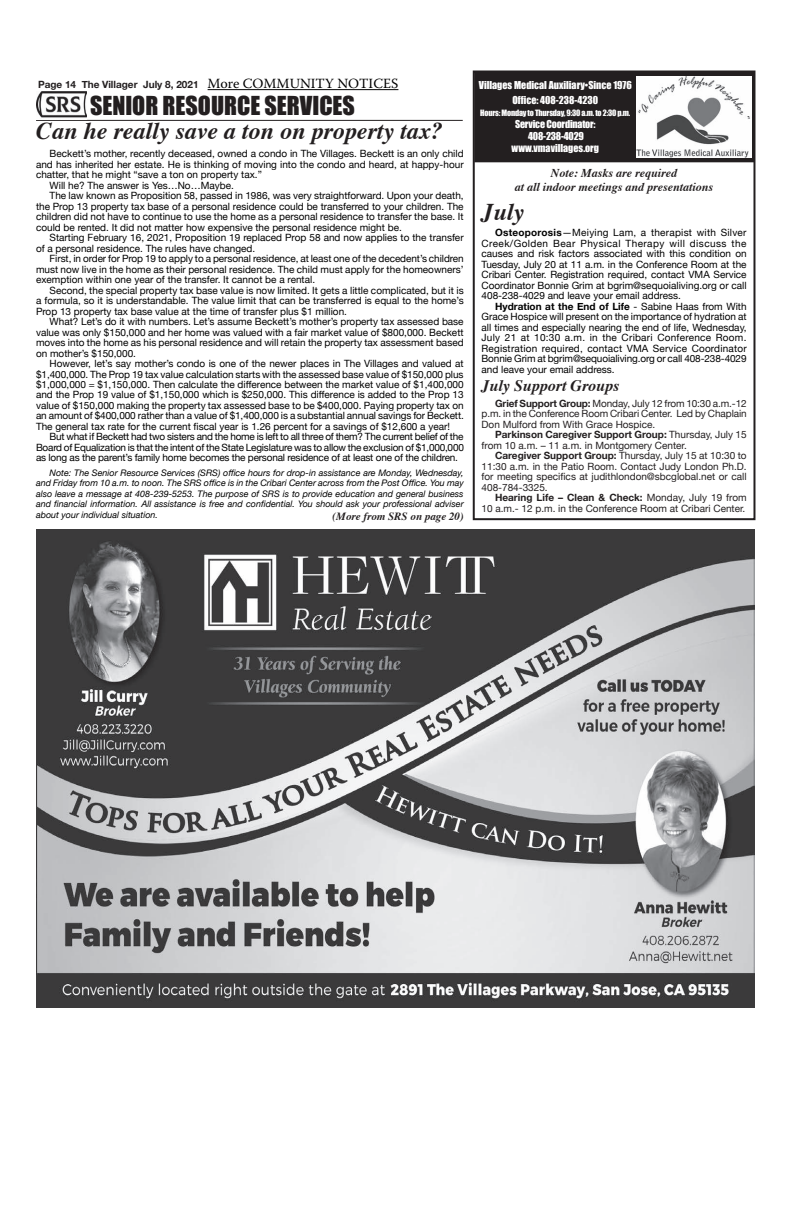
<style>
.page{position:relative;width:792px;height:1224px;background:#fff}
.page>*{position:absolute;margin:0;border:0;box-sizing:border-box;transform-origin:0 0}
.t1{font:italic 700 24px "Times";color:#231f20}
.t2{font:24px "Impact";color:#231f20}
.t3{font:italic 700 16px "Times";color:#231f20}
.t4{font:14px "Warnock Pro";color:#000}
.t5{font:italic 700 12px/14.4px "Times";color:#231f20;text-align:center}
.t6{font:italic 700 11px "Times";color:#231f20}
.t7{font:10px/10.5px "Helvetica Neue";color:#000;text-align:justify}
.t8{font:10px/10.5px "Helvetica Neue";color:#231f20;text-align:justify}
.t9{font:10px "Helvetica Neue";letter-spacing:-.02em;color:#000}
.t10{font:10px/15px "Impact";color:#fff;text-align:center}
.t11{font:10px/12px "Impact";letter-spacing:-.02em;color:#fff;text-align:center}
.t12{font:700 10px "Helvetica Neue";color:#231f20}
.t13{font:italic 9px/10.5px "Helvetica Neue";color:#000;text-align:justify}
.t14{font:8px "Impact";letter-spacing:-.02em;color:#fff}
.s1{font-weight:700}
</style>
<div class="page">
<img style="left:36px;top:529px;width:718px;height:479px">
<div style="left:473px;top:71px;width:282px;height:449px;border:2px solid #231f20"></div>
<div style="left:475px;top:73px;width:279px;height:89px;background:#231f20"></div>
<div style="left:474px;top:72px;width:281px;height:90px;border:1px solid #231f20"></div>
<img style="left:637px;top:76px;width:115px;height:82px">
<hr style="left:208px;top:89px;width:190px;height:1px;background:#000">
<hr style="left:36px;top:120px;width:427px;height:1px;background:#231f20">
<img style="left:37px;top:92px;width:49px;height:26px">
<h3 class="t4" style="left:208px;top:75px;width:192px">More COMMUNITY NOTICES</h3>
<h1 class="t2" style="left:90px;top:91px;width:267px">SENIOR RESOURCE SERVICES</h1>
<h1 class="t1" style="left:36px;top:121px;width:408px">Can he really save a ton on property tax?</h1>
<p class="t7" style="left:50px;top:148px;width:416px">Beckett’s mother, recently deceased, owned a condo in The Villages. Beckett is an only child</p>
<p class="t7" style="left:36px;top:159px;width:429px">and has inherited her estate. He is thinking of moving into the condo and heard, at happy-hour</p>
<p class="t7" style="left:36px;top:169px;width:227px">chatter, that he might “save a ton on property tax.”</p>
<p class="t7" style="left:50px;top:180px;width:186px">Will he? The answer is Yes…No…Maybe.</p>
<p class="t7" style="left:50px;top:190px;width:416px">The law known as Proposition 58, passed in 1986, was very straightforward. Upon your death,</p>
<p class="t7" style="left:36px;top:201px;width:429px">the Prop 13 property tax base of a personal residence could be transferred to your children. The</p>
<p class="t7" style="left:36px;top:211px;width:429px">children did not have to continue to use the home as a personal residence to transfer the base. It</p>
<p class="t7" style="left:36px;top:222px;width:367px">could be rented. It did not matter how expensive the personal residence might be.</p>
<p class="t7" style="left:50px;top:232px;width:416px">Starting February 16, 2021, Proposition 19 replaced Prop 58 and now applies to the transfer</p>
<p class="t7" style="left:36px;top:243px;width:221px">of a personal residence. The rules have changed.</p>
<p class="t7" style="left:50px;top:253px;width:416px">First, in order for Prop 19 to apply to a personal residence, at least one of the decedent’s children</p>
<p class="t7" style="left:36px;top:264px;width:429px">must now live in the home as their personal residence. The child must apply for the homeowners’</p>
<p class="t7" style="left:36px;top:274px;width:281px">exemption within one year of the transfer. It cannot be a rental.</p>
<p class="t7" style="left:50px;top:285px;width:416px">Second, the special property tax base value is now limited. It gets a little complicated, but it is</p>
<p class="t7" style="left:36px;top:295px;width:429px">a formula, so it is understandable. The value limit that can be transferred is equal to the home’s</p>
<p class="t7" style="left:36px;top:306px;width:313px">Prop 13 property tax base value at the time of transfer plus $1 million.</p>
<p class="t7" style="left:50px;top:316px;width:416px">What? Let’s do it with numbers. Let’s assume Beckett’s mother’s property tax assessed base</p>
<p class="t7" style="left:36px;top:327px;width:429px">value was only $150,000 and her home was valued with a fair market value of $800,000. Beckett</p>
<p class="t7" style="left:36px;top:337px;width:429px">moves into the home as his personal residence and will retain the property tax assessment based</p>
<p class="t7" style="left:36px;top:348px;width:102px">on mother’s $150,000.</p>
<p class="t7" style="left:50px;top:358px;width:416px">However, let’s say mother’s condo is one of the newer places in The Villages and valued at</p>
<p class="t7" style="left:36px;top:369px;width:429px">$1,400,000. The Prop 19 tax value calculation starts with the assessed base value of $150,000 plus</p>
<p class="t7" style="left:36px;top:379px;width:429px">$1,000,000 = $1,150,000. Then calculate the difference between the market value of $1,400,000</p>
<p class="t7" style="left:36px;top:390px;width:429px">and the Prop 19 value of $1,150,000 which is $250,000. This difference is added to the Prop 13</p>
<p class="t7" style="left:36px;top:400px;width:429px">value of $150,000 making the property tax assessed base to be $400,000. Paying property tax on</p>
<p class="t7" style="left:36px;top:411px;width:429px">an amount of $400,000 rather than a value of $1,400,000 is a substantial annual savings for Beckett.</p>
<p class="t7" style="left:36px;top:421px;width:416px">The general tax rate for the current fiscal year is 1.26 percent for a savings of $12,600 a year!</p>
<p class="t9" style="left:50px;top:431px;width:416px">But what if Beckett had two sisters and the home is left to all three of them? The current belief of the</p>
<p class="t9" style="left:36px;top:441px;width:429px">Board of Equalization is that the intent of the State Legislature was to allow the exclusion of $1,000,000</p>
<p class="t9" style="left:36px;top:452px;width:423px">as long as the parent’s family home becomes the personal residence of at least one of the children.</p>
<p class="t13" style="left:36px;top:467px;width:429px;text-indent:14px">Note: The Senior Resource Services (SRS) office hours for drop-in assistance are Monday, Wednesday, and Friday from 10 a.m. to noon. The SRS office is in the Cribari Center across from the Post Office. You may also leave a message at 408-239-5253. The purpose of SRS is to provide education and general business and financial information. All assistance is free and confidential. You should ask your professional adviser about your individual situation.</p>
<p class="t12" style="left:38px;top:78px;width:162px">Page 14 The Villager July 8, 2021</p>
<p class="t10" style="left:479px;top:77px;width:155px">Villages Medical Auxiliary•Since 1976<br>Office: 408-238-4230</p>
<p class="t14" style="left:480px;top:108px;width:152px">Hours: Monday to Thursday, 9:30 a.m. to 2:30 p.m.</p>
<p class="t11" style="left:512px;top:118px;width:89px">Service Coordinator:<br>408-238-4029 www.vmavillages.org</p>
<p class="t5" style="left:515px;top:167px;width:200px">Note: Masks are required<br>at all indoor meetings and presentations</p>
<h1 class="t1" style="left:482px;top:202px;width:44px">July</h1>
<p class="t7" style="left:482px;top:227px;width:267px;text-indent:14px"><span class="s1">Osteoporosis</span>—Meiying Lam, a therapist with Silver Creek/Golden Bear Physical Therapy will discuss the causes and risk factors associated with this condition on Tuesday, July 20 at 11 a.m. in the Conference Room at the Cribari Center. Registration required, contact VMA Service Coordinator Bonnie Grim at bgrim@sequoialiving.org or call 408-238-4029 and leave your email address.</p>
<p class="t7" style="left:482px;top:301px;width:267px;text-indent:14px"><span class="s1">Hydration at the End of Life</span> - Sabine Haas from With Grace Hospice will present on the importance of hydration at all times and especially nearing the end of life, Wednesday, July 21 at 10:30 a.m. in the Cribari Conference Room.<br>Registration required, contact VMA Service Coordinator Bonnie Grim at bgrim@sequoialiving.org or call 408-238-4029 and leave your email address.</p>
<h2 class="t3" style="left:482px;top:379px;width:139px">July Support Groups</h2>
<p class="t8" style="left:482px;top:398px;width:267px;text-indent:14px"><span class="s1">Grief Support Group:</span> Monday, July 12 from 10:30 a.m.-12 p.m. in the Conference Room Cribari Center. Led by Chaplain Don Mulford from With Grace Hospice.</p>
<p class="t8" style="left:482px;top:429px;width:267px;text-indent:14px"><span class="s1">Parkinson Caregiver Support Group:</span> Thursday, July 15 from 10 a.m. – 11 a.m. in Montgomery Center.</p>
<p class="t8" style="left:482px;top:450px;width:267px;text-indent:14px"><span class="s1">Caregiver Support Group:</span> Thursday, July 15 at 10:30 to 11:30 a.m. in the Patio Room. Contact Judy London Ph.D. for meeting specifics at judithlondon@sbcglobal.net or call 408-784-3325.</p>
<p class="t8" style="left:482px;top:492px;width:267px;text-align:right"><span class="s1">Hearing Life – Clean &amp; Check:</span> Monday, July 19 from<br>10 a.m.- 12 p.m. in the Conference Room at Cribari Center.</p>
<p class="t6" style="left:333px;top:512px;width:133px">(More from SRS on page 20)</p>
</div>
